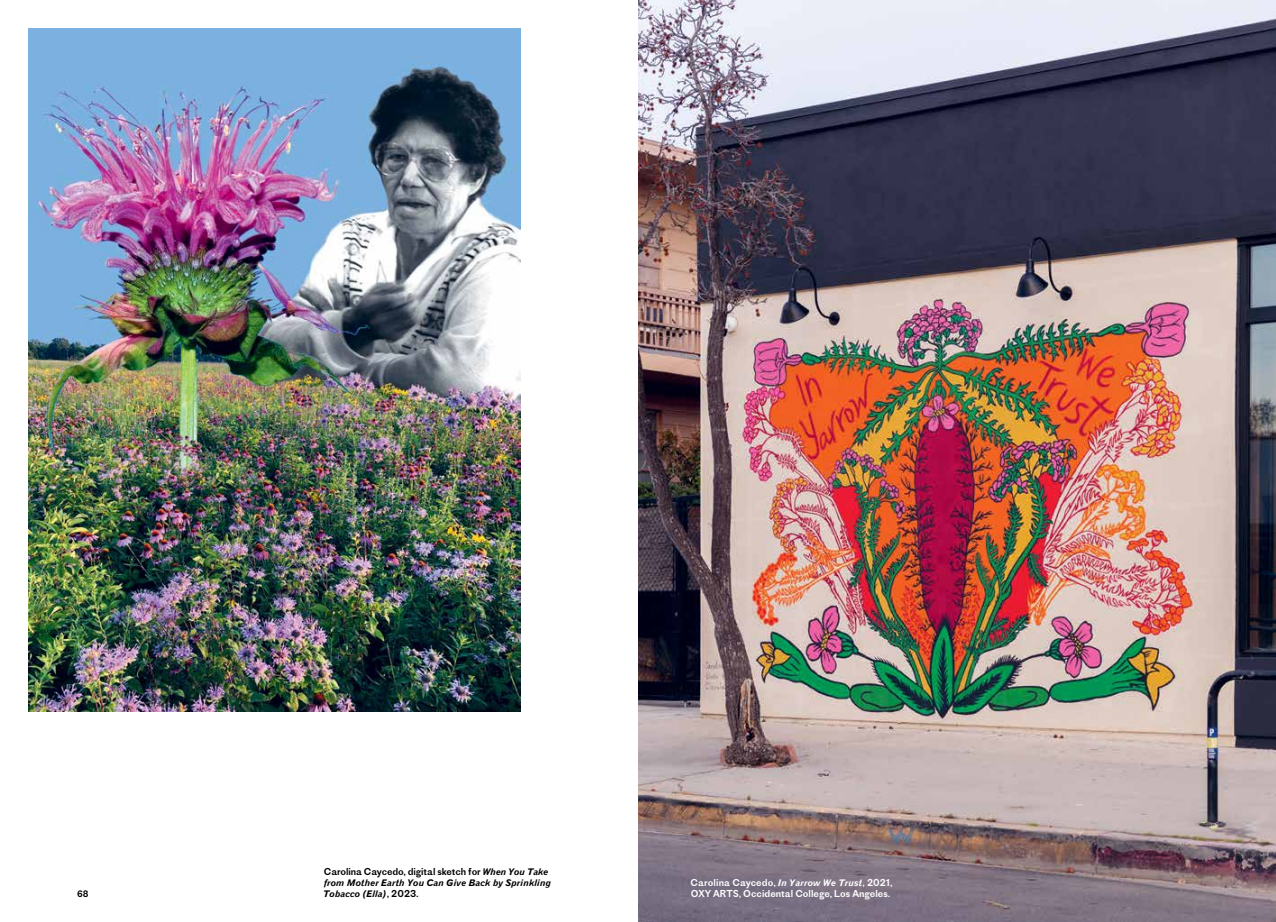
<style>
.page{position:relative;width:1276px;height:922px;background:#fff}
.page>*{position:absolute;margin:0;border:0;box-sizing:border-box;transform-origin:0 0}
.t1{font:9.38px "Proto Grotesk";color:#fff}
.t2{font:9.38px "Proto Grotesk";letter-spacing:-.01em;color:#000}
.t3{font:9.12px/11px "Gothic 720 BT Bold Italic B";letter-spacing:.005em;color:#000}
.t4{font:8.75px "Proto Grotesk";color:#000}
.s1{font-family:"Gothic 720 BT Bold Italic B";font-size:9.12px}
.s2{font-family:"Proto Grotesk";font-size:9.38px}
</style>
<div class="page">
<img style="left:28px;top:28px;width:492px;height:683px">
<img style="left:638px;top:0;width:638px;height:921px">
<p class="t2" style="left:324px;top:864px;width:226px">Carolina Caycedo, digital sketch for <span class="s1">When You Take</span></p>
<p class="t3" style="left:323px;top:877px;width:229px">from Mother Earth You Can Give Back by Sprinkling<br>Tobacco (Ella)<span class="s2">, 2023.</span></p>
<p class="t1" style="left:690px;top:875px;width:203px">Carolina Caycedo, <span class="s1">In Yarrow We Trust</span>, 2021,</p>
<p class="t4" style="left:77px;top:887px;width:13px">68</p>
<p class="t1" style="left:690px;top:886px;width:201px">OXY ARTS, Occidental College, Los Angeles.</p>
</div>
